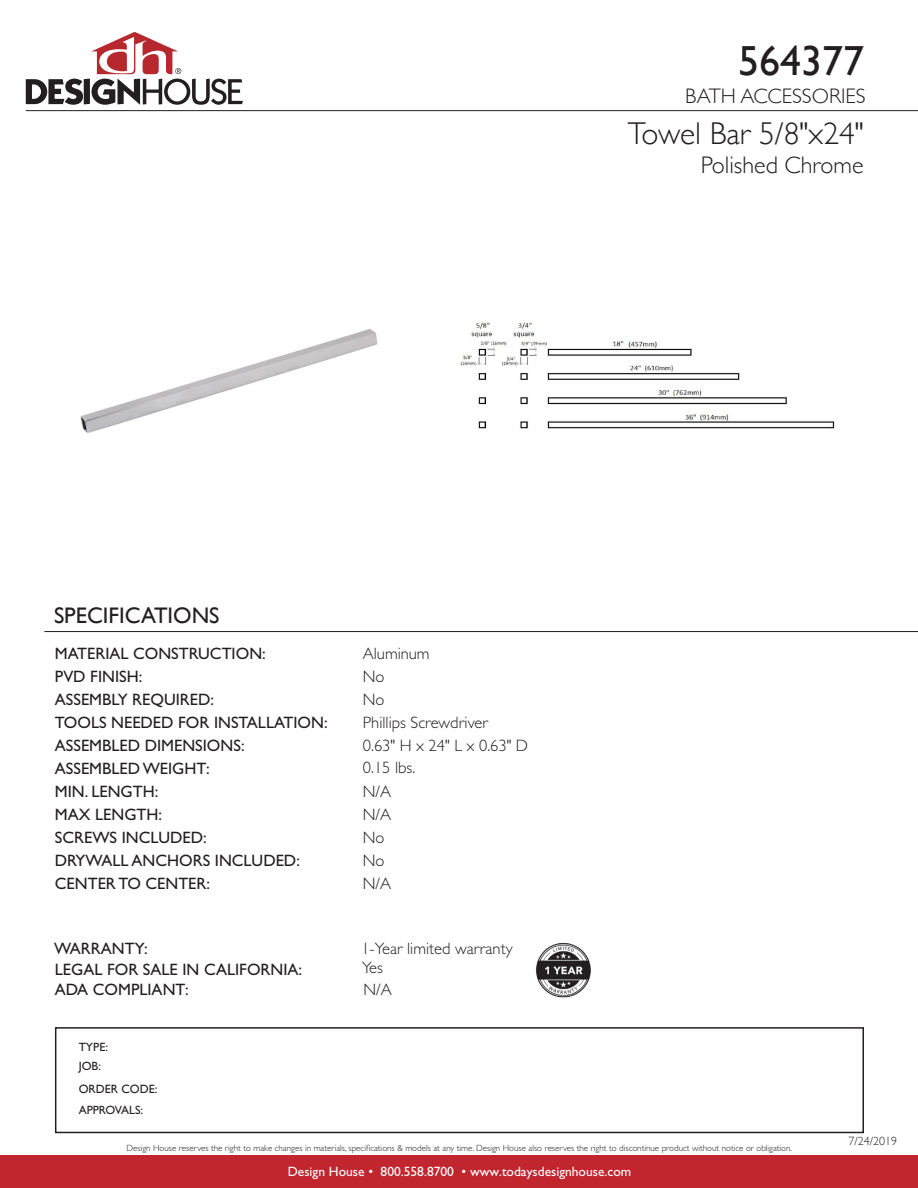
<style>
.page{position:relative;width:918px;height:1188px;background:#fff}
.page>*{position:absolute;margin:0;border:0;box-sizing:border-box;transform-origin:0 0}
.t1{font:42px "Gill Sans";color:#231f20}
.t2{font:300 31.5px "Gill Sans";color:#231f20}
.t3{font:300 24px "Gill Sans";color:#231f20}
.t4{font:22.5px "Gill Sans";color:#231f20}
.t5{font:300 21px "Gill Sans";color:#231f20}
.t6{font:16.5px "Gill Sans Std";color:#231f20}
.t7{font:300 16.5px "Gill Sans Std";color:#231f20}
.t8{font:13.5px "Gill Sans Std";color:#fff}
.t9{font:12px "Gill Sans Std";color:#231f20}
.t10{font:12px "Gill Sans";color:#231f20}
.t11{font:300 12px "Gill Sans";color:#231f20}
.t12{font:300 9px "Gill Sans Std";color:#231f20}
</style>
<div class="page">
<div style="left:0;top:1156px;width:918px;height:32px;background:#c1262f"></div>
<svg style="left:26px;top:32px;width:217px;height:73px"></svg>
<img style="left:80px;top:328px;width:297px;height:105px">
<img style="left:460px;top:322px;width:375px;height:107px">
<img style="left:535px;top:943px;width:56px;height:55px">
<div style="left:55px;top:1027px;width:809px;height:106px;border:2px solid #231f20"></div>
<hr style="left:26px;top:110px;width:892px;height:1px;background:#231f20">
<hr style="left:44px;top:631px;width:874px;height:1px;background:#231f20">
<p class="t1" style="left:738px;top:36px;width:127px">564377</p>
<p class="t5" style="left:685px;top:79px;width:182px">BATH ACCESSORIES</p>
<p class="t2" style="left:628px;top:108px;width:237px">Towel Bar 5/8"x24"</p>
<p class="t4" style="left:54px;top:603px;width:167px">SPECIFICATIONS</p>
<p class="t6" style="left:55px;top:644px;width:212px">MATERIAL CONSTRUCTION:</p>
<p class="t7" style="left:363px;top:644px;width:68px">Aluminum</p>
<p class="t6" style="left:55px;top:667px;width:89px">PVD FINISH:</p>
<p class="t7" style="left:363px;top:667px;width:23px">No</p>
<p class="t6" style="left:55px;top:690px;width:161px">ASSEMBLY REQUIRED:</p>
<p class="t7" style="left:363px;top:690px;width:23px">No</p>
<p class="t6" style="left:55px;top:713px;width:274px">TOOLS NEEDED FOR INSTALLATION:</p>
<p class="t7" style="left:363px;top:713px;width:127px">Phillips Screwdriver</p>
<p class="t6" style="left:55px;top:759px;width:156px">ASSEMBLED WEIGHT:</p>
<p class="t7" style="left:363px;top:758px;width:54px">0.15 lbs.</p>
<p class="t6" style="left:55px;top:736px;width:191px">ASSEMBLED DIMENSIONS:</p>
<p class="t7" style="left:363px;top:736px;width:167px">0.63" H x 24" L x 0.63" D</p>
<p class="t6" style="left:55px;top:782px;width:105px">MIN. LENGTH:</p>
<p class="t7" style="left:363px;top:782px;width:30px">N/A</p>
<p class="t6" style="left:55px;top:805px;width:109px">MAX LENGTH:</p>
<p class="t7" style="left:363px;top:805px;width:30px">N/A</p>
<p class="t6" style="left:55px;top:828px;width:153px">SCREWS INCLUDED:</p>
<p class="t7" style="left:363px;top:828px;width:23px">No</p>
<p class="t6" style="left:55px;top:851px;width:247px">DRYWALL ANCHORS INCLUDED:</p>
<p class="t7" style="left:363px;top:851px;width:23px">No</p>
<p class="t6" style="left:55px;top:874px;width:157px">CENTER TO CENTER:</p>
<p class="t7" style="left:363px;top:874px;width:30px">N/A</p>
<p class="t6" style="left:54px;top:939px;width:95px">WARRANTY:</p>
<p class="t6" style="left:55px;top:960px;width:249px">LEGAL FOR SALE IN CALIFORNIA:</p>
<p class="t6" style="left:55px;top:980px;width:135px">ADA COMPLIANT:</p>
<p class="t9" style="left:79px;top:1040px;width:31px">TYPE:</p>
<p class="t9" style="left:79px;top:1059px;width:24px">JOB:</p>
<p class="t10" style="left:79px;top:1082px;width:80px">ORDER CODE:</p>
<p class="t9" style="left:79px;top:1103px;width:66px">APPROVALS:</p>
<p class="t7" style="left:361px;top:940px;width:153px">1-Year limited warranty</p>
<p class="t7" style="left:362px;top:959px;width:23px">Yes</p>
<p class="t7" style="left:364px;top:980px;width:30px">N/A</p>
<p class="t3" style="left:701px;top:147px;width:164px">Polished Chrome</p>
<p class="t12" style="left:127px;top:1143px;width:667px">Design House reserves the right to make changes in materials, specifications &amp; models at any time. Design House also reserves the right to discontinue product without notice or obligation.</p>
<p class="t8" style="left:288px;top:1164px;width:345px">Design House • 800.558.8700 • www.todaysdesignhouse.com</p>
<p class="t11" style="left:849px;top:1132px;width:50px">7/24/2019</p>
</div>
